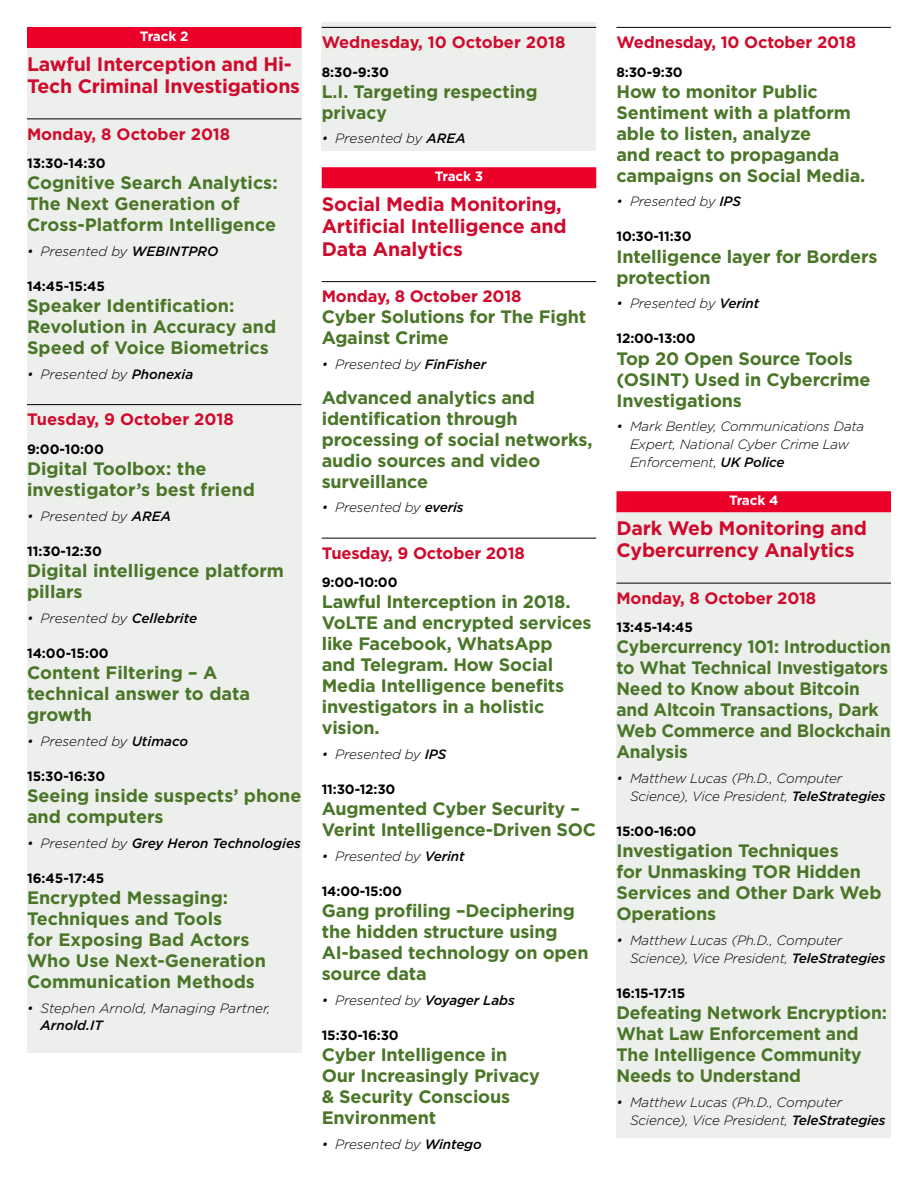
<style>
.page{position:relative;width:918px;height:1188px;background:#fff}
.page>*{position:absolute;margin:0;border:0;box-sizing:border-box;transform-origin:0 0}
.t1{font:700 19.5px/22.5px "Gotham";letter-spacing:-.01em;color:#d00a2c}
.t2{font:700 18px/21px "Gotham";letter-spacing:-.01em;color:#4a7628}
.t3{font:700 18px/21px "Gotham";letter-spacing:-.01em;color:#4a7628;scale:.96 1}
.t4{font:700 16.5px "Gotham";letter-spacing:-.01em;color:#d00a2c}
.t5{font:italic 300 13.5px/18px "Gotham";letter-spacing:-.01em;color:#000}
.t6{font:700 13.5px "Gotham";letter-spacing:-.01em;color:#000}
.t7{font:italic 500 13.5px "Gotham";color:#000}
.t8{font:700 13.5px "Gotham";letter-spacing:-.025em;color:#fff}
.s1{font-weight:500}
.s2{font-weight:300}
</style>
<div class="page">
<div style="left:322px;top:22px;width:274px;height:129px;background:#edefec"></div>
<div style="left:616px;top:502px;width:275px;height:635px;background:#edefec"></div>
<div style="left:27px;top:27px;width:275px;height:1026px;background:#edefec"></div>
<div style="left:27px;top:27px;width:275px;height:21px;background:#eb0029"></div>
<hr style="left:27px;top:118px;width:275px;height:1px;background:#000">
<hr style="left:27px;top:404px;width:275px;height:1px;background:#000">
<hr style="left:322px;top:27px;width:274px;height:1px;background:#000">
<div style="left:322px;top:167px;width:274px;height:21px;background:#eb0029"></div>
<hr style="left:322px;top:281px;width:274px;height:1px;background:#000">
<hr style="left:322px;top:538px;width:274px;height:1px;background:#000">
<hr style="left:616px;top:27px;width:275px;height:1px;background:#000">
<div style="left:616px;top:491px;width:275px;height:21px;background:#eb0029"></div>
<hr style="left:616px;top:583px;width:275px;height:1px;background:#000">
<p class="t8" style="left:140px;top:29px;width:50px">Track 2</p>
<p class="t1" style="left:27px;top:52px;width:275px">Lawful Interception and Hi-<br>Tech Criminal Investigations</p>
<p class="t4" style="left:27px;top:124px;width:205px">Monday, 8 October 2018</p>
<p class="t6" style="left:27px;top:155px;width:80px">13:30-14:30</p>
<p class="t2" style="left:27px;top:172px;width:252px">Cognitive Search Analytics:<br>The Next Generation of<br>Cross-Platform Intelligence</p>
<p class="t5" style="left:27px;top:242px;width:193px">• Presented by <span class="s1">WEBINTPRO</span></p>
<p class="t6" style="left:27px;top:278px;width:79px">14:45-15:45</p>
<p class="t2" style="left:27px;top:295px;width:251px">Speaker Identification:<br>Revolution in Accuracy and<br>Speed of Voice Biometrics</p>
<p class="t5" style="left:27px;top:365px;width:168px">• Presented by <span class="s1">Phonexia</span></p>
<p class="t4" style="left:27px;top:410px;width:208px">Tuesday, 9 October 2018</p>
<p class="t6" style="left:27px;top:441px;width:79px">9:00-10:00</p>
<p class="t2" style="left:27px;top:457px;width:229px">Digital Toolbox: the investigator’s best friend</p>
<p class="t5" style="left:27px;top:507px;width:145px">• Presented by <span class="s1">AREA</span></p>
<p class="t6" style="left:27px;top:543px;width:77px">11:30-12:30</p>
<p class="t2" style="left:27px;top:559px;width:258px">Digital intelligence platform pillars</p>
<p class="t5" style="left:27px;top:609px;width:172px">• Presented by <span class="s1">Cellebrite</span></p>
<p class="t6" style="left:27px;top:645px;width:83px">14:00-15:00</p>
<p class="t2" style="left:27px;top:661px;width:225px">Content Filtering – A technical answer to data growth</p>
<p class="t5" style="left:27px;top:732px;width:163px">• Presented by <span class="s1">Utimaco</span></p>
<p class="t6" style="left:27px;top:768px;width:80px">15:30-16:30</p>
<p class="t2" style="left:27px;top:784px;width:276px">Seeing inside suspects’ phone and computers</p>
<p class="t7" style="left:27px;top:835px;width:275px"><span class="s2">• Presented by</span> Grey Heron Technologies</p>
<p class="t6" style="left:27px;top:870px;width:79px">16:45-17:45</p>
<p class="t2" style="left:27px;top:886px;width:240px">Encrypted Messaging:<br>Techniques and Tools<br>for Exposing Bad Actors<br>Who Use Next-Generation<br>Communication Methods</p>
<p class="t5" style="left:27px;top:999px;width:245px">• Stephen Arnold, Managing Partner,</p>
<p class="t7" style="left:40px;top:1018px;width:64px">Arnold.IT</p>
<p class="t4" style="left:322px;top:33px;width:245px">Wednesday, 10 October 2018</p>
<p class="t6" style="left:322px;top:64px;width:69px">8:30-9:30</p>
<p class="t2" style="left:322px;top:80px;width:217px">L.I. Targeting respecting privacy</p>
<p class="t5" style="left:322px;top:130px;width:145px">• Presented by <span class="s1">AREA</span></p>
<p class="t8" style="left:435px;top:169px;width:50px">Track 3</p>
<p class="t1" style="left:322px;top:192px;width:246px">Social Media Monitoring,<br>Artificial Intelligence and<br>Data Analytics</p>
<p class="t4" style="left:322px;top:287px;width:201px">Monday, 8 October 2018</p>
<p class="t2" style="left:322px;top:306px;width:266px">Cyber Solutions for The Fight<br>Against Crime</p>
<p class="t5" style="left:322px;top:355px;width:166px">• Presented by <span class="s1">FinFisher</span></p>
<p class="t2" style="left:322px;top:386px;width:272px">Advanced analytics and identification through processing of social networks, audio sources and video surveillance</p>
<p class="t5" style="left:322px;top:499px;width:143px">• Presented by <span class="s1">everis</span></p>
<p class="t4" style="left:322px;top:543px;width:205px">Tuesday, 9 October 2018</p>
<p class="t6" style="left:322px;top:575px;width:77px">9:00-10:00</p>
<p class="t2" style="left:322px;top:591px;width:271px">Lawful Interception in 2018.<br>VoLTE and encrypted services like Facebook, WhatsApp<br>and Telegram. How Social<br>Media Intelligence benefits investigators in a holistic vision.</p>
<p class="t5" style="left:322px;top:745px;width:126px">• Presented by <span class="s1">IPS</span></p>
<p class="t6" style="left:322px;top:782px;width:75px">11:30-12:30</p>
<p class="t2" style="left:322px;top:798px;width:276px">Augmented Cyber Security –<br>Verint Intelligence-Driven SOC</p>
<p class="t5" style="left:322px;top:847px;width:144px">• Presented by <span class="s1">Verint</span></p>
<p class="t6" style="left:322px;top:884px;width:82px">14:00-15:00</p>
<p class="t2" style="left:322px;top:900px;width:268px">Gang profiling –Deciphering the hidden structure using<br>AI-based technology on open source data</p>
<p class="t5" style="left:322px;top:991px;width:194px">• Presented by <span class="s1">Voyager Labs</span></p>
<p class="t6" style="left:322px;top:1028px;width:79px">15:30-16:30</p>
<p class="t2" style="left:322px;top:1044px;width:220px">Cyber Intelligence in<br>Our Increasingly Privacy &amp; Security Conscious<br>Environment</p>
<p class="t5" style="left:322px;top:1135px;width:162px">• Presented by <span class="s1">Wintego</span></p>
<p class="t4" style="left:616px;top:33px;width:241px">Wednesday, 10 October 2018</p>
<p class="t6" style="left:616px;top:64px;width:68px">8:30-9:30</p>
<p class="t2" style="left:616px;top:80px;width:250px">How to monitor Public<br>Sentiment with a platform able to listen, analyze<br>and react to propaganda campaigns on Social Media.</p>
<p class="t5" style="left:616px;top:193px;width:126px">• Presented by <span class="s1">IPS</span></p>
<p class="t6" style="left:616px;top:229px;width:77px">10:30-11:30</p>
<p class="t2" style="left:616px;top:245px;width:262px">Intelligence layer for Borders protection</p>
<p class="t5" style="left:616px;top:295px;width:144px">• Presented by <span class="s1">Verint</span></p>
<p class="t6" style="left:616px;top:331px;width:81px">12:00-13:00</p>
<p class="t2" style="left:616px;top:347px;width:256px">Top 20 Open Source Tools (OSINT) Used in Cybercrime<br>Investigations</p>
<p class="t5" style="left:630px;top:418px;width:236px;text-indent:-14px">• Mark Bentley, Communications Data<br>Expert, National Cyber Crime Law<br>Enforcement, <span class="s1">UK Police</span></p>
<p class="t8" style="left:729px;top:493px;width:51px">Track 4</p>
<p class="t1" style="left:616px;top:516px;width:252px">Dark Web Monitoring and<br>Cybercurrency Analytics</p>
<p class="t4" style="left:616px;top:588px;width:201px">Monday, 8 October 2018</p>
<p class="t6" style="left:616px;top:620px;width:78px">13:45-14:45</p>
<p class="t3" style="left:616px;top:636px;width:287px">Cybercurrency 101: Introduction to What Technical Investigators<br>Need to Know about Bitcoin and Altcoin Transactions, Dark<br>Web Commerce and Blockchain<br>Analysis</p>
<p class="t5" style="left:630px;top:769px;width:257px;text-indent:-14px">• Matthew Lucas (Ph.D., Computer<br>Science), Vice President, <span class="s1">TeleStrategies</span></p>
<p class="t6" style="left:617px;top:824px;width:82px">15:00-16:00</p>
<p class="t2" style="left:616px;top:840px;width:266px">Investigation Techniques<br>for Unmasking TOR Hidden<br>Services and Other Dark Web<br>Operations</p>
<p class="t5" style="left:630px;top:931px;width:257px;text-indent:-14px">• Matthew Lucas (Ph.D., Computer<br>Science), Vice President, <span class="s1">TeleStrategies</span></p>
<p class="t6" style="left:616px;top:986px;width:70px">16:15-17:15</p>
<p class="t2" style="left:616px;top:1002px;width:272px">Defeating Network Encryption:<br>What Law Enforcement and<br>The Intelligence Community<br>Needs to Understand</p>
<p class="t5" style="left:630px;top:1093px;width:257px;text-indent:-14px">• Matthew Lucas (Ph.D., Computer<br>Science), Vice President, <span class="s1">TeleStrategies</span></p>
</div>
